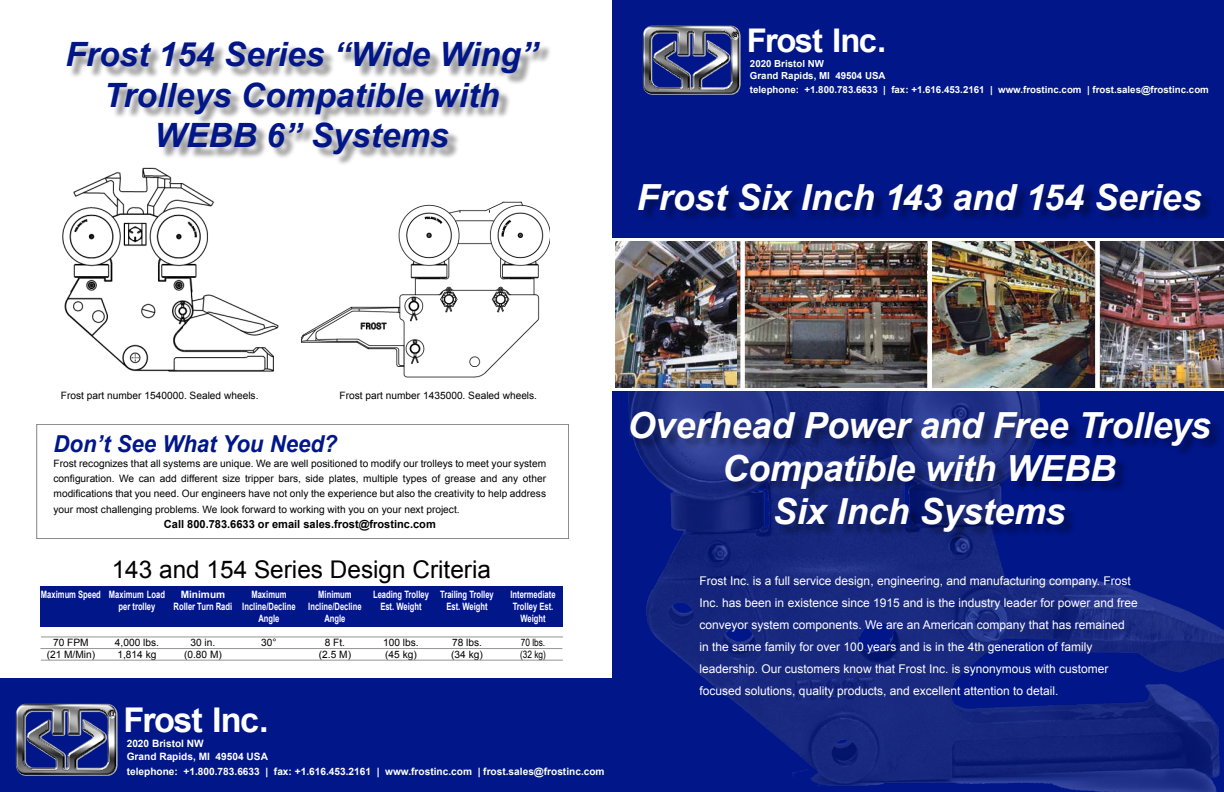
<style>
.page{position:relative;width:1224px;height:792px;background:#fff}
.page>*{position:absolute;margin:0;border:0;box-sizing:border-box;transform-origin:0 0}
.t1{font:italic 700 36px/43.2px "Arial";letter-spacing:-.005em;color:#fff;text-align:center}
.t2{font:700 34.1px "Arial";letter-spacing:-.05em;color:#fff}
.t3{font:italic 700 33.5px/40.2px "Arial";color:#001689;text-align:center}
.t4{font:700 32.7px "Arial";letter-spacing:-.05em;color:#fff}
.t5{font:24.4px "Arial";color:#000}
.t6{font:italic 700 23.4px "Arial";color:#001689;scale:.95 1}
.t7{font:12px/22px "Arial";color:#fff}
.t8{font:700 11.2px "Arial";color:#000}
.t9{font:10.2px/12.2px "Arial";color:#000;text-align:center}
.t10{font:700 10.2px/12.2px "Arial";color:#fff;text-align:center;scale:.75 1}
.t11{font:700 10.2px/12.2px "Arial";color:#fff;text-align:center}
.t12{font:10.2px/12.2px "Arial Narrow";color:#000}
.t13{font:700 10.1px/12.2px "Arial";color:#fff}
.t14{font:700 9.7px/11.6px "Arial";color:#fff}
</style>
<div class="page">
<div style="left:613px;top:0;width:611px;height:792px;background:#001689"></div>
<img style="left:642px;top:25px;width:99px;height:70px">
<img style="left:612px;top:391px;width:612px;height:401px">
<div style="left:610px;top:238px;width:614px;height:153px;background:linear-gradient(to right,#fff,#fff)"></div>
<img style="left:615px;top:242px;width:122px;height:145px">
<img style="left:927px;top:242px;width:168px;height:145px">
<img style="left:1100px;top:242px;width:124px;height:145px">
<img style="left:737px;top:242px;width:190px;height:145px">
<div style="left:740px;top:238px;width:5px;height:152px;background:#fff"></div>
<hr style="left:928px;top:239px;width:4px;height:152px;background:#fff">
<div style="left:1095px;top:239px;width:5px;height:151px;background:#fff"></div>
<div style="left:640px;top:185px;width:574px;height:38px;background:#000;opacity:.35"></div>
<div style="left:632px;top:413px;width:591px;height:131px;background:#000;opacity:.35"></div>
<div style="left:69px;top:44px;width:483px;height:122px;background:#000;opacity:.37"></div>
<img style="left:62px;top:161px;width:226px;height:211px">
<img style="left:302px;top:201px;width:248px;height:177px">
<div style="left:288px;top:204px;width:32px;height:74px;background:#fff"></div>
<div style="left:0;top:678px;width:627px;height:114px;background:#001689"></div>
<img style="left:15px;top:703px;width:103px;height:73px">
<div style="left:41px;top:586px;width:522px;height:41px;background:#001689"></div>
<hr style="left:41px;top:637px;width:522px;height:1px;background:#939598">
<hr style="left:40px;top:648px;width:522px;height:1px;background:#939598">
<hr style="left:41px;top:660px;width:522px;height:1px;background:#939598">
<h3 class="t3" style="left:66px;top:36px;width:474px">Frost 154 Series “Wide Wing”<br>Trolleys Compatible with<br>WEBB 6” Systems</h3>
<h3 class="t4" style="left:747px;top:19px;width:141px">Frost Inc.</h3>
<p class="t14" style="left:750px;top:58px;width:137px">2020 Bristol NW<br>Grand Rapids, MI 49504 USA</p>
<p class="t14" style="left:750px;top:84px;width:461px">telephone: +1.800.783.6633 | fax: +1.616.453.2161 | www.frostinc.com | frost.sales@frostinc.com</p>
<h1 class="t1" style="left:637px;top:177px;width:566px">Frost Six Inch 143 and 154 Series</h1>
<p class="t9" style="left:61px;top:389px;width:199px">Frost part number 1540000. Sealed wheels.</p>
<p class="t9" style="left:340px;top:389px;width:199px">Frost part number 1435000. Sealed wheels.</p>
<h3 class="t6" style="left:54px;top:428px;width:300px">Don’t See What You Need?</h3>
<p class="t9" style="left:54px;top:456px;width:494px;line-height:15.2px;text-align:justify">Frost recognizes that all systems are unique. We are well positioned to modify our trolleys to meet your system configuration. We can add different size tripper bars, side plates, multiple types of grease and any other modifications that you need. Our engineers have not only the experience but also the creativity to help address your most challenging problems. We look forward to working with you on your next project.</p>
<p class="t8" style="left:164px;top:516px;width:273px">Call 800.783.6633 or email sales.frost@frostinc.com</p>
<p class="t10" style="left:41px;top:588px;width:81px">Maximum Speed</p>
<p class="t9" style="left:47px;top:637px;width:50px">70 FPM (21 M/Min)</p>
<h3 class="t5" style="left:112px;top:554px;width:381px">143 and 154 Series Design Criteria</h3>
<p class="t10" style="left:109px;top:588px;width:76px">Maximum Load per trolley</p>
<p class="t9" style="left:115px;top:637px;width:46px;text-align:left">4,000 lbs.<br>1,814 kg</p>
<p class="t11" style="left:174px;top:588px;width:60px">Minimum<br>Roller Turn Radi</p>
<p class="t9" style="left:184px;top:637px;width:39px">30 in. (0.80 M)</p>
<p class="t10" style="left:242px;top:588px;width:73px">Maximum<br>Incline/Decline<br>Angle</p>
<p class="t9" style="left:261px;top:637px;width:17px">30°</p>
<p class="t10" style="left:308px;top:588px;width:73px">Minimum<br>Incline/Decline<br>Angle</p>
<p class="t9" style="left:319px;top:637px;width:34px">8 Ft. (2.5 M)</p>
<p class="t10" style="left:373px;top:588px;width:76px">Leading Trolley<br>Est. Weight</p>
<p class="t9" style="left:383px;top:637px;width:37px;text-align:left">100 lbs. (45 kg)</p>
<p class="t10" style="left:440px;top:588px;width:73px">Trailing Trolley<br>Est. Weight</p>
<p class="t9" style="left:451px;top:637px;width:33px;text-align:left">78 lbs. (34 kg)</p>
<p class="t10" style="left:510px;top:588px;width:62px">Intermediate<br>Trolley Est.<br>Weight</p>
<p class="t12" style="left:520px;top:636px;width:27px">70 lbs. (32 kg)</p>
<h2 class="t2" style="left:124px;top:697px;width:147px">Frost Inc.</h2>
<p class="t13" style="left:127px;top:738px;width:143px">2020 Bristol NW<br>Grand Rapids, MI 49504 USA</p>
<p class="t13" style="left:127px;top:766px;width:479px">telephone: +1.800.783.6633 | fax: +1.616.453.2161 | www.frostinc.com | frost.sales@frostinc.com</p>
<h1 class="t1" style="left:628px;top:405px;width:585px">Overhead Power and Free Trolleys<br>Compatible with WEBB<br>Six Inch Systems</h1>
<p class="t7" style="left:700px;top:570px;width:440px">Frost Inc. is a full service design, engineering, and manufacturing company. Frost Inc. has been in existence since 1915 and is the industry leader for power and free conveyor system components. We are an American company that has remained<br>in the same family for over 100 years and is in the 4th generation of family leadership. Our customers know that Frost Inc. is synonymous with customer focused solutions, quality products, and excellent attention to detail.</p>
</div>
